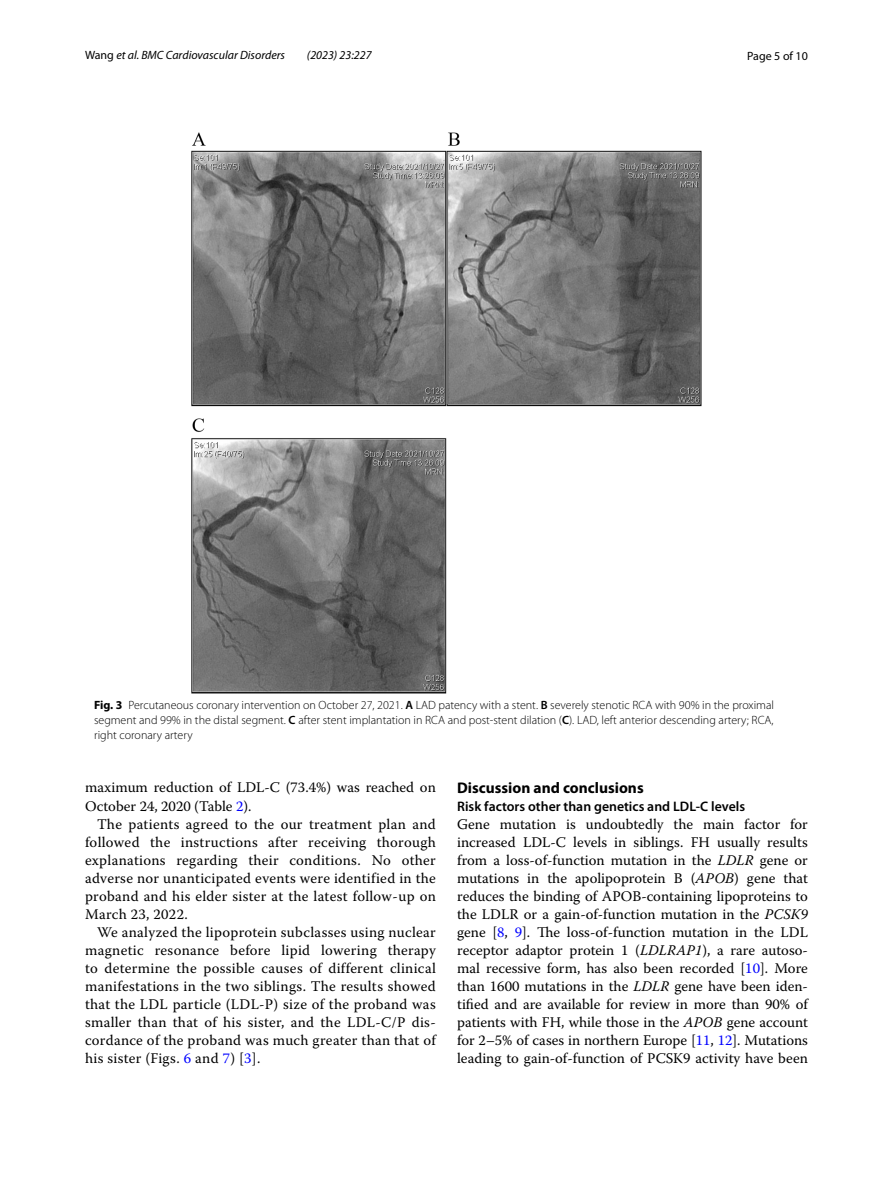
<style>
.page{position:relative;width:893px;height:1187px;background:#fff}
.page>*{position:absolute;margin:0;border:0;box-sizing:border-box;transform-origin:0 0}
.t1{font:700 15.45px "Myriad Pro";color:#000}
.t2{font:14.7px/18px "Warnock Pro";letter-spacing:.015em;color:#000;text-align:justify}
.t3{font:600 13.8px "Myriad Pro";color:#000}
.t4{font:300 12px/15px "Myriad Pro";color:#000;text-align:justify}
.t5{font:italic 12px "Myriad Pro";color:#000}
.t6{font:12px "Myriad Pro";color:#000}
.s1{font-style:normal}
.s2{font-weight:700}
.s3{font-weight:600}
.s4{color:#00f}
.s5{font-style:italic}
</style>
<div class="page">
<img style="left:191px;top:133px;width:511px;height:560px">
<p class="t5" style="left:85px;top:48px;width:202px"><span class="s1">Wang</span> et al. BMC Cardiovascular Disorders</p>
<p class="t5" style="left:307px;top:48px;width:66px">(2023) 23:227</p>
<p class="t6" style="left:747px;top:48px;width:62px">Page 5 of 10</p>
<p class="t4" style="left:94px;top:697px;width:682px"><span class="s2">Fig. 3</span> Percutaneous coronary intervention on October 27, 2021. <span class="s3">A</span> LAD patency with a stent. <span class="s3">B</span> severely stenotic RCA with 90% in the proximal segment and 99% in the distal segment. <span class="s3">C</span> after stent implantation in RCA and post-stent dilation (<span class="s3">C</span>). LAD, left anterior descending artery; RCA, right coronary artery</p>
<p class="t2" style="left:85px;top:778px;width:352px">maximum reduction of LDL-C (73.4%) was reached on<br>October 24, 2020 (Table <span class="s4">2</span>).</p>
<p class="t2" style="left:85px;top:814px;width:352px;text-indent:12px">The patients agreed to the our treatment plan and followed the instructions after receiving thorough explanations regarding their conditions. No other adverse nor unanticipated events were identified in the proband and his elder sister at the latest follow-up on March 23, 2022.</p>
<p class="t2" style="left:85px;top:922px;width:352px;text-indent:12px">We analyzed the lipoprotein subclasses using nuclear magnetic resonance before lipid lowering therapy to determine the possible causes of different clinical manifestations in the two siblings. The results showed that the LDL particle (LDL-P) size of the proband was smaller than that of his sister, and the LDL-C/P dis&shy;cordance of the proband was much greater than that of his sister (Figs. <span class="s4">6</span> and <span class="s4">7</span>) [<span class="s4">3</span>].</p>
<p class="t1" style="left:457px;top:777px;width:188px">Discussion and conclusions</p>
<p class="t3" style="left:457px;top:797px;width:289px">Risk factors other than genetics and LDL‑C levels</p>
<p class="t2" style="left:457px;top:815px;width:352px">Gene mutation is undoubtedly the main factor for increased LDL-C levels in siblings. FH usually results from a loss-of-function mutation in the <span class="s5">LDLR</span> gene or mutations in the apolipoprotein B (<span class="s5">APOB</span>) gene that reduces the binding of APOB-containing lipoproteins to the LDLR or a gain-of-function mutation in the <span class="s5">PCSK9 </span>gene [<span class="s4">8</span>, <span class="s4">9</span>]. The loss-of-function mutation in the LDL receptor adaptor protein 1 (<span class="s5">LDLRAP1</span>), a rare autoso&shy;mal recessive form, has also been recorded [<span class="s4">10</span>]. More than 1600 mutations in the <span class="s5">LDLR</span> gene have been iden&shy;tified and are available for review in more than 90% of patients with FH, while those in the <span class="s5">APOB</span> gene account for 2–5% of cases in northern Europe [<span class="s4">11</span>, <span class="s4">12</span>]. Mutations leading to gain-of-function of PCSK9 activity have been</p>
</div>
